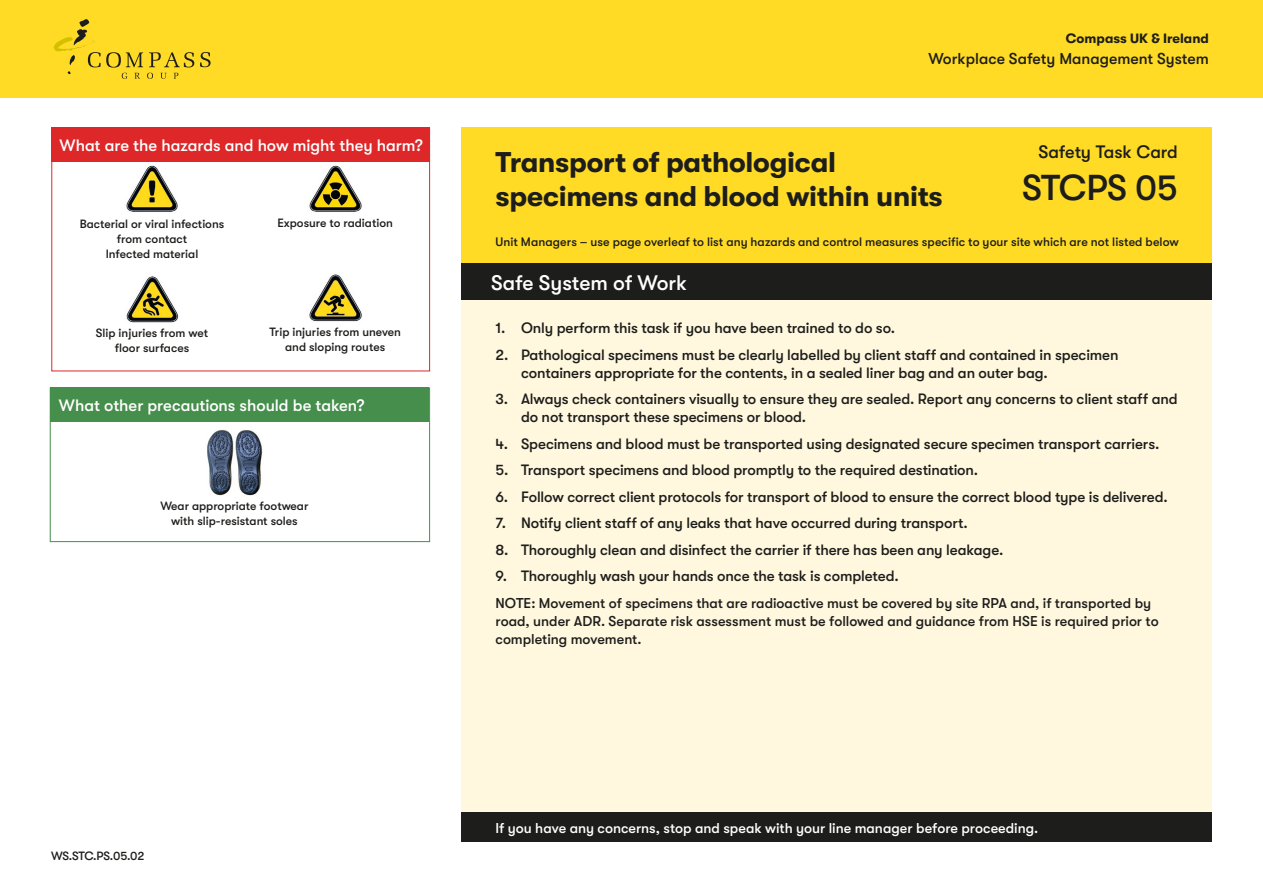
<style>
.page{position:relative;width:1263px;height:893px;background:#fff}
.page>*{position:absolute;margin:0;border:0;box-sizing:border-box;transform-origin:0 0}
.t1{font:500 36px "GT Walsheim Pro";letter-spacing:-.01em;color:#1d1d1b}
.t2{font:700 28.5px/34.5px "GT Walsheim Pro";letter-spacing:-.01em;color:#1d1d1b}
.t3{font:500 21px "GT Walsheim Pro";color:#fff}
.t4{font:500 18px "GT Walsheim Pro";letter-spacing:-.005em;color:#1d1d1b}
.t5{font:500 16.5px "GT Walsheim Pro";letter-spacing:-.005em;color:#fff}
.t6{font:500 15.75px "GT Walsheim Pro";color:#1d1d1b}
.t7{font:500 15px/18px "GT Walsheim Pro";letter-spacing:-.01em;color:#1d1d1b}
.t8{font:500 14.25px/18px "GT Walsheim Pro";color:#1d1d1b}
.t9{font:500 14.25px "GT Walsheim Pro";color:#fff}
.t10{font:700 13.5px "GT Walsheim Pro";color:#1d1d1b}
.t11{font:500 12.3px "GT Walsheim Pro";letter-spacing:.005em;color:#1d1d1b}
.t12{font:500 12px/15px "GT Walsheim Pro";color:#1d1d1b;text-align:center}
</style>
<div class="page">
<div style="left:0;top:0;width:1263px;height:97px;background:#ffdb26"></div>
<svg style="left:200px;top:52px;width:11px;height:15px"></svg>
<svg style="left:53px;top:19px;width:141px;height:60px"></svg>
<div style="left:461px;top:128px;width:751px;height:135px;background:#ffdb26"></div>
<img style="left:126px;top:165px;width:52px;height:47px">
<img style="left:309px;top:165px;width:53px;height:47px">
<img style="left:126px;top:276px;width:53px;height:46px">
<img style="left:309px;top:274px;width:53px;height:48px">
<div style="left:461px;top:263px;width:751px;height:38px;background:#1d1d1b"></div>
<div style="left:461px;top:300px;width:751px;height:512px;background:#fff8df"></div>
<div style="left:461px;top:812px;width:751px;height:30px;background:#1d1d1b"></div>
<div style="left:51px;top:128px;width:379px;height:34px;background:#dd2728"></div>
<div style="left:50px;top:388px;width:380px;height:154px;border:1px solid #468e4b"></div>
<img style="left:207px;top:430px;width:56px;height:66px">
<div style="left:50px;top:388px;width:379px;height:34px;background:#468e4b"></div>
<p class="t5" style="left:60px;top:136px;width:365px">What are the hazards and how might they harm?</p>
<p class="t12" style="left:80px;top:217px;width:146px">Bacterial or viral infections from contact<br>Infected material</p>
<p class="t12" style="left:96px;top:325px;width:114px">Slip injuries from wet floor surfaces</p>
<p class="t12" style="left:277px;top:216px;width:117px">Exposure to radiation</p>
<p class="t12" style="left:269px;top:324px;width:133px">Trip injuries from uneven and sloping routes</p>
<p class="t5" style="left:59px;top:396px;width:307px">What other precautions should be taken?</p>
<p class="t12" style="left:160px;top:499px;width:150px">Wear appropriate footwear with slip-resistant soles</p>
<p class="t10" style="left:1066px;top:31px;width:145px">Compass UK &amp; Ireland</p>
<p class="t6" style="left:928px;top:50px;width:282px">Workplace Safety Management System</p>
<p class="t4" style="left:1038px;top:142px;width:141px">Safety Task Card</p>
<h1 class="t1" style="left:1022px;top:168px;width:157px">STCPS 05</h1>
<h2 class="t2" style="left:495px;top:145px;width:449px">Transport of pathological specimens and blood within units</h2>
<p class="t11" style="left:495px;top:235px;width:685px">Unit Managers – use page overleaf to list any hazards and control measures specific to your site which are not listed below</p>
<h3 class="t3" style="left:491px;top:271px;width:197px">Safe System of Work</h3>
<p class="t7" style="left:495px;top:319px;width:401px">1. Only perform this task if you have been trained to do so.</p>
<p class="t7" style="left:521px;top:346px;width:599px;text-indent:-26px">2. Pathological specimens must be clearly labelled by client staff and contained in specimen containers appropriate for the contents, in a sealed liner bag and an outer bag.</p>
<p class="t7" style="left:521px;top:390px;width:658px;text-indent:-26px">3. Always check containers visually to ensure they are sealed. Report any concerns to client staff and do not transport these specimens or blood.</p>
<p class="t7" style="left:495px;top:435px;width:665px">4. Specimens and blood must be transported using designated secure specimen transport carriers.</p>
<p class="t7" style="left:495px;top:461px;width:484px">5. Transport specimens and blood promptly to the required destination.</p>
<p class="t7" style="left:495px;top:488px;width:674px">6. Follow correct client protocols for transport of blood to ensure the correct blood type is delivered.</p>
<p class="t7" style="left:495px;top:514px;width:474px">7. Notify client staff of any leaks that have occurred during transport.</p>
<p class="t7" style="left:495px;top:541px;width:509px">8. Thoroughly clean and disinfect the carrier if there has been any leakage.</p>
<p class="t7" style="left:495px;top:567px;width:405px">9. Thoroughly wash your hands once the task is completed.</p>
<p class="t8" style="left:495px;top:594px;width:665px">NOTE: Movement of specimens that are radioactive must be covered by site RPA and, if transported by road, under ADR. Separate risk assessment must be followed and guidance from HSE is required prior to completing movement.</p>
<p class="t12" style="left:51px;top:848px;width:95px">WS.STC.PS.05.02</p>
<p class="t9" style="left:495px;top:820px;width:544px">If you have any concerns, stop and speak with your line manager before proceeding.</p>
</div>
